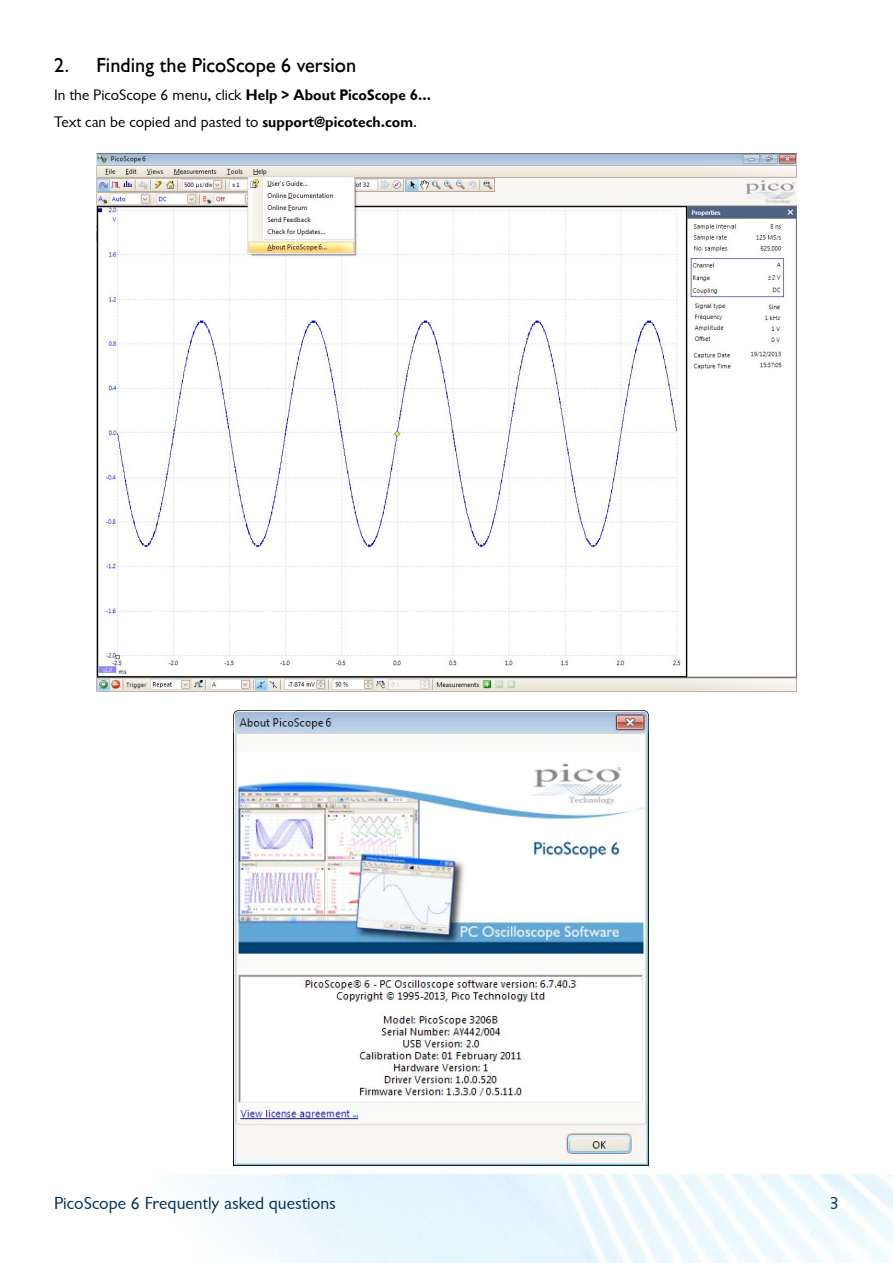
<style>
.page{position:relative;width:893px;height:1263px;background:#fff}
.page>*{position:absolute;margin:0;border:0;box-sizing:border-box;transform-origin:0 0}
.t1{font:500 21px "Chantilly";color:#000}
.t2{font:18px "Chantilly";color:#003055}
.t3{font:15.75px/27.5px "Chantilly";color:#000}
.s1{font-weight:700}
</style>
<div class="page">
<img style="left:96px;top:153px;width:701px;height:538px">
<img style="left:233px;top:710px;width:415px;height:456px">
<h1 class="t1" style="left:54px;top:54px;width:304px">2. Finding the PicoScope 6 version</h1>
<p class="t3" style="left:54px;top:81px;width:379px">In the PicoScope 6 menu, click <span class="s1">Help &gt; About PicoScope 6…<br></span>Text can be copied and pasted to <span class="s1">support@picotech.com</span>.</p>
<p class="t2" style="left:54px;top:1193px;width:283px">PicoScope 6 Frequently asked questions</p>
<p class="t2" style="left:829px;top:1193px;width:11px">3</p>
</div>
